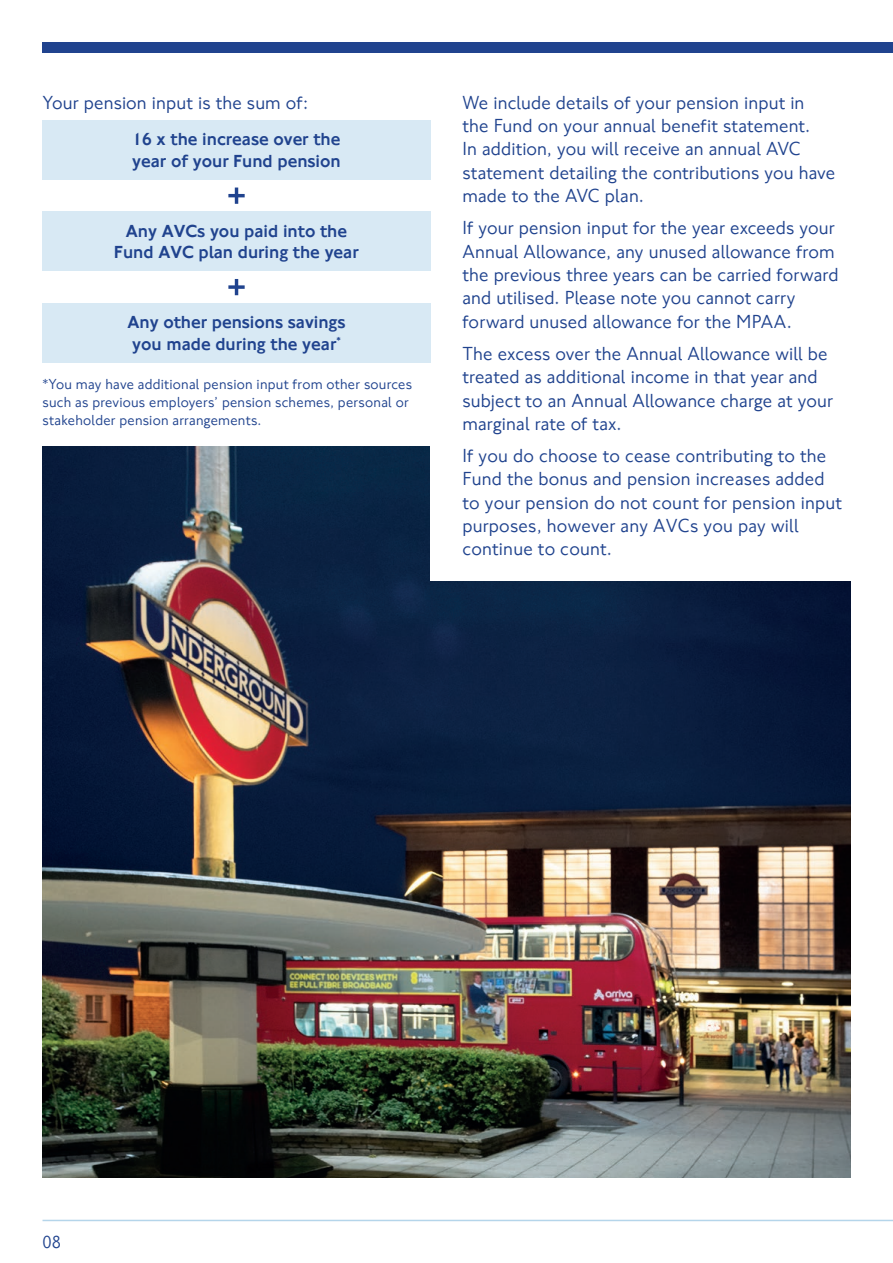
<style>
.page{position:relative;width:893px;height:1263px;background:#fff}
.page>*{position:absolute;margin:0;border:0;box-sizing:border-box;transform-origin:0 0}
.t1{font:19.5px/23.4px "NJ Font";letter-spacing:.005em;color:#20438e}
.t2{font:500 18px/21.6px "NJ Font";color:#20438e}
.t3{font:18px "NJ Font";color:#20438e}
.t4{font:15px/18px "NJ Font";letter-spacing:.015em;color:#20438e}
</style>
<div class="page">
<img style="left:43px;top:446px;width:807px;height:732px">
<div style="left:431px;top:415px;width:447px;height:165px;background:#fff"></div>
<div style="left:43px;top:43px;width:850px;height:10px;background:#20438e"></div>
<hr style="left:43px;top:1220px;width:850px;height:1px;background:#b5d5ea">
<div style="left:43px;top:212px;width:388px;height:59px;background:#d8e9f4"></div>
<div style="left:43px;top:120px;width:388px;height:60px;background:#d8e9f4"></div>
<svg style="left:228px;top:188px;width:17px;height:16px"></svg>
<svg style="left:228px;top:279px;width:17px;height:16px"></svg>
<div style="left:43px;top:303px;width:388px;height:60px;background:#d8e9f4"></div>
<p class="t1" style="left:43px;top:91px;width:267px">Your pension input is the sum of:</p>
<p class="t2" style="left:132px;top:129px;width:210px">16 x the increase over the year of your Fund pension</p>
<p class="t2" style="left:114px;top:220px;width:246px;text-align:center">Any AVCs you paid into the<br>Fund AVC plan during the year</p>
<p class="t2" style="left:127px;top:312px;width:220px">Any other pensions savings you made during the year<sup>*</sup></p>
<p class="t4" style="left:43px;top:375px;width:371px">*You may have additional pension input from other sources such as previous employers’ pension schemes, personal or stakeholder pension arrangements.</p>
<p class="t1" style="left:462px;top:91px;width:374px">We include details of your pension input in the Fund on your annual benefit statement.<br>In addition, you will receive an annual AVC statement detailing the contributions you have made to the AVC plan.</p>
<p class="t1" style="left:462px;top:217px;width:378px">If your pension input for the year exceeds your Annual Allowance, any unused allowance from the previous three years can be carried forward and utilised. Please note you cannot carry forward unused allowance for the MPAA.</p>
<p class="t1" style="left:462px;top:342px;width:372px">The excess over the Annual Allowance will be treated as additional income in that year and subject to an Annual Allowance charge at your marginal rate of tax.</p>
<p class="t1" style="left:462px;top:444px;width:381px">If you do choose to cease contributing to the Fund the bonus and pension increases added to your pension do not count for pension input purposes, however any AVCs you pay will continue to count.</p>
<p class="t3" style="left:43px;top:1231px;width:20px">08</p>
</div>
